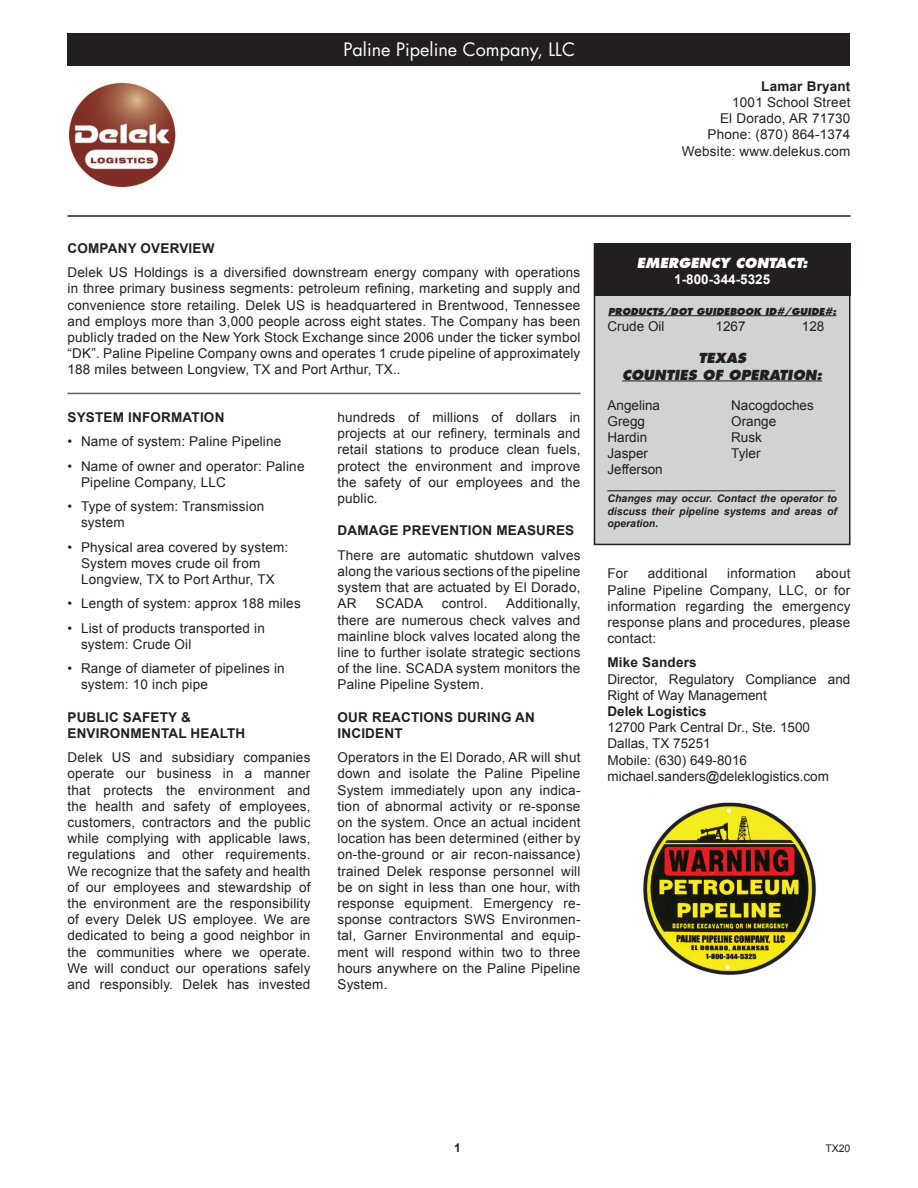
<style>
.page{position:relative;width:918px;height:1188px;background:#fff}
.page>*{position:absolute;margin:0;border:0;box-sizing:border-box;transform-origin:0 0}
.t1{font:18px "Futura";color:#fff}
.t2{font:13.5px/16.2px "Arial";letter-spacing:.015em;color:#231f20;text-align:justify}
.t3{font:700 13.5px/16.2px "Arial";letter-spacing:.015em;color:#231f20}
.t4{font:italic 800 13.5px "Futura";color:#231f20}
.t5{font:italic 800 13.5px "Futura";color:#fff}
.t6{font:700 13.5px "Arial";color:#fff}
.t7{font:700 12px "Arial";color:#231f20}
.t8{font:italic 700 10.5px/12.6px "Arial";color:#231f20;text-align:justify}
.t9{font:10.5px "Arial";color:#231f20}
.t10{font:italic 800 9.3px "Futura";color:#231f20}
</style>
<div class="page">
<hr style="left:68px;top:215px;width:782px;height:2px;background:#231f20">
<div style="left:68px;top:34px;width:782px;height:32px;background:#231f20"></div>
<hr style="left:68px;top:393px;width:512px;height:1px;background:#636366">
<div style="left:594px;top:244px;width:256px;height:300px;background:#d1d2d4"></div>
<div style="left:594px;top:243px;width:256px;height:302px;border:2px solid #231f20"></div>
<div style="left:594px;top:244px;width:256px;height:52px;background:#231f20"></div>
<hr style="left:608px;top:315px;width:228px;height:1px;background:#231f20">
<hr style="left:622px;top:381px;width:200px;height:1px;background:#231f20">
<img style="left:69px;top:82px;width:107px;height:106px">
<img style="left:643px;top:802px;width:173px;height:173px">
<p class="t1" style="left:344px;top:38px;width:233px">Paline Pipeline Company, LLC</p>
<p class="t3" style="left:761px;top:78px;width:91px">Lamar Bryant</p>
<p class="t2" style="left:732px;top:94px;width:120px">1001 School Street</p>
<p class="t2" style="left:720px;top:111px;width:132px">El Dorado, AR 71730</p>
<p class="t2" style="left:708px;top:127px;width:144px">Phone: (870) 864-1374</p>
<p class="t2" style="left:682px;top:143px;width:170px">Website: www.delekus.com</p>
<p class="t3" style="left:68px;top:240px;width:149px">COMPANY OVERVIEW</p>
<p class="t2" style="left:68px;top:264px;width:514px">Delek US Holdings is a diversified downstream energy company with operations in three primary business segments: petroleum refining, marketing and supply and convenience store retailing. Delek US is headquartered in Brentwood, Tennessee and employs more than 3,000 people across eight states. The Company has been publicly traded on the New York Stock Exchange since 2006 under the ticker symbol “DK”. Paline Pipeline Company owns and operates 1 crude pipeline of approximately 188 miles between Longview, TX and Port Arthur, TX..</p>
<p class="t3" style="left:68px;top:410px;width:158px">SYSTEM INFORMATION</p>
<p class="t2" style="left:68px;top:434px;width:215px">• Name of system: Paline Pipeline</p>
<p class="t2" style="left:81px;top:458px;width:225px;text-indent:-14px">• Name of owner and operator: Paline<br>Pipeline Company, LLC</p>
<p class="t2" style="left:81px;top:498px;width:185px;text-indent:-14px">• Type of system: Transmission system</p>
<p class="t2" style="left:81px;top:539px;width:209px;text-align:left;text-indent:-14px">• Physical area covered by system:<br>System moves crude oil from<br>Longview, TX to Port Arthur, TX</p>
<p class="t2" style="left:68px;top:596px;width:235px">• Length of system: approx 188 miles</p>
<p class="t2" style="left:81px;top:620px;width:185px;text-indent:-14px">• List of products transported in system: Crude Oil</p>
<p class="t2" style="left:81px;top:660px;width:205px;text-indent:-14px">• Range of diameter of pipelines in system: 10 inch pipe</p>
<p class="t3" style="left:68px;top:709px;width:179px">PUBLIC SAFETY &amp;<br>ENVIRONMENTAL HEALTH</p>
<p class="t2" style="left:68px;top:750px;width:244px">Delek US and subsidiary companies operate our business in a manner that protects the environment and the health and safety of employees, customers, contractors and the public while complying with applicable laws, regulations and other requirements.<br>We recognize that the safety and health of our employees and stewardship of the environment are the responsibility of every Delek US employee. We are dedicated to being a good neighbor in the communities where we operate.<br>We will conduct our operations safely and responsibly. Delek has invested</p>
<p class="t2" style="left:338px;top:409px;width:244px">hundreds of millions of dollars in projects at our refinery, terminals and retail stations to produce clean fuels, protect the environment and improve the safety of our employees and the public.</p>
<p class="t3" style="left:338px;top:523px;width:238px">DAMAGE PREVENTION MEASURES</p>
<p class="t2" style="left:338px;top:547px;width:244px">There are automatic shutdown valves along the various sections of the pipeline system that are actuated by El Dorado, AR</p>
<p class="t2" style="left:376px;top:596px;width:49px">SCADA</p>
<p class="t2" style="left:442px;top:596px;width:47px">control.</p>
<p class="t2" style="left:338px;top:596px;width:244px;text-indent:169px">Additionally, there are numerous check valves and mainline block valves located along the line to further isolate strategic sections of the line. SCADA system monitors the Paline Pipeline System.</p>
<p class="t3" style="left:338px;top:709px;width:199px">OUR REACTIONS DURING AN<br>INCIDENT</p>
<p class="t2" style="left:338px;top:750px;width:244px">Operators in the El Dorado, AR will shut down and isolate the Paline Pipeline System immediately upon any indica&shy;tion of abnormal activity or re-sponse on the system. Once an actual incident location has been determined (either by on-the-ground or air recon-naissance) trained Delek response personnel will be on sight in less than one hour, with response equipment. Emergency re&shy;sponse contractors SWS Environmen&shy;tal, Garner Environmental and equip&shy;ment will respond within two to three hours anywhere on the Paline Pipeline System.</p>
<p class="t5" style="left:637px;top:254px;width:172px">EMERGENCY CONTACT:</p>
<p class="t6" style="left:674px;top:271px;width:98px">1-800-344-5325</p>
<p class="t10" style="left:608px;top:305px;width:230px">PRODUCTS/DOT GUIDEBOOK ID#/GUIDE#:</p>
<p class="t2" style="left:608px;top:318px;width:59px">Crude Oil</p>
<p class="t2" style="left:716px;top:318px;width:32px">1267</p>
<p class="t2" style="left:802px;top:318px;width:24px">128</p>
<p class="t4" style="left:698px;top:350px;width:49px">TEXAS</p>
<p class="t4" style="left:622px;top:366px;width:202px">COUNTIES OF OPERATION:</p>
<p class="t2" style="left:608px;top:397px;width:54px">Angelina</p>
<p class="t2" style="left:608px;top:413px;width:39px">Gregg</p>
<p class="t2" style="left:608px;top:429px;width:41px">Hardin</p>
<p class="t2" style="left:608px;top:445px;width:42px">Jasper</p>
<p class="t2" style="left:608px;top:462px;width:57px">Jefferson</p>
<p class="t2" style="left:731px;top:397px;width:84px">Nacogdoches</p>
<p class="t2" style="left:731px;top:413px;width:47px">Orange</p>
<p class="t2" style="left:731px;top:429px;width:32px">Rusk</p>
<p class="t2" style="left:731px;top:445px;width:31px">Tyler</p>
<p class="t8" style="left:608px;top:480px;width:229px">_______________________________________</p>
<p class="t8" style="left:608px;top:492px;width:231px">Changes may occur. Contact the operator to discuss their pipeline systems and areas of operation.</p>
<p class="t2" style="left:608px;top:566px;width:22px">For</p>
<p class="t2" style="left:648px;top:566px;width:61px">additional</p>
<p class="t2" style="left:727px;top:566px;width:70px">information</p>
<p class="t2" style="left:608px;top:566px;width:244px;text-indent:208px">about Paline Pipeline Company, LLC, or for information regarding the emergency response plans and procedures, please contact:</p>
<p class="t3" style="left:608px;top:655px;width:91px">Mike Sanders</p>
<p class="t2" style="left:608px;top:671px;width:244px">Director, Regulatory Compliance and<br>Right of Way Management</p>
<p class="t3" style="left:608px;top:704px;width:101px">Delek Logistics</p>
<p class="t2" style="left:608px;top:720px;width:204px">12700 Park Central Dr., Ste. 1500</p>
<p class="t2" style="left:608px;top:736px;width:105px">Dallas, TX 75251</p>
<p class="t2" style="left:608px;top:752px;width:141px">Mobile: (630) 649-8016</p>
<p class="t2" style="left:608px;top:768px;width:223px">michael.sanders@deleklogistics.com</p>
<p class="t7" style="left:454px;top:1140px;width:8px">1</p>
<p class="t9" style="left:825px;top:1141px;width:27px">TX20</p>
</div>
